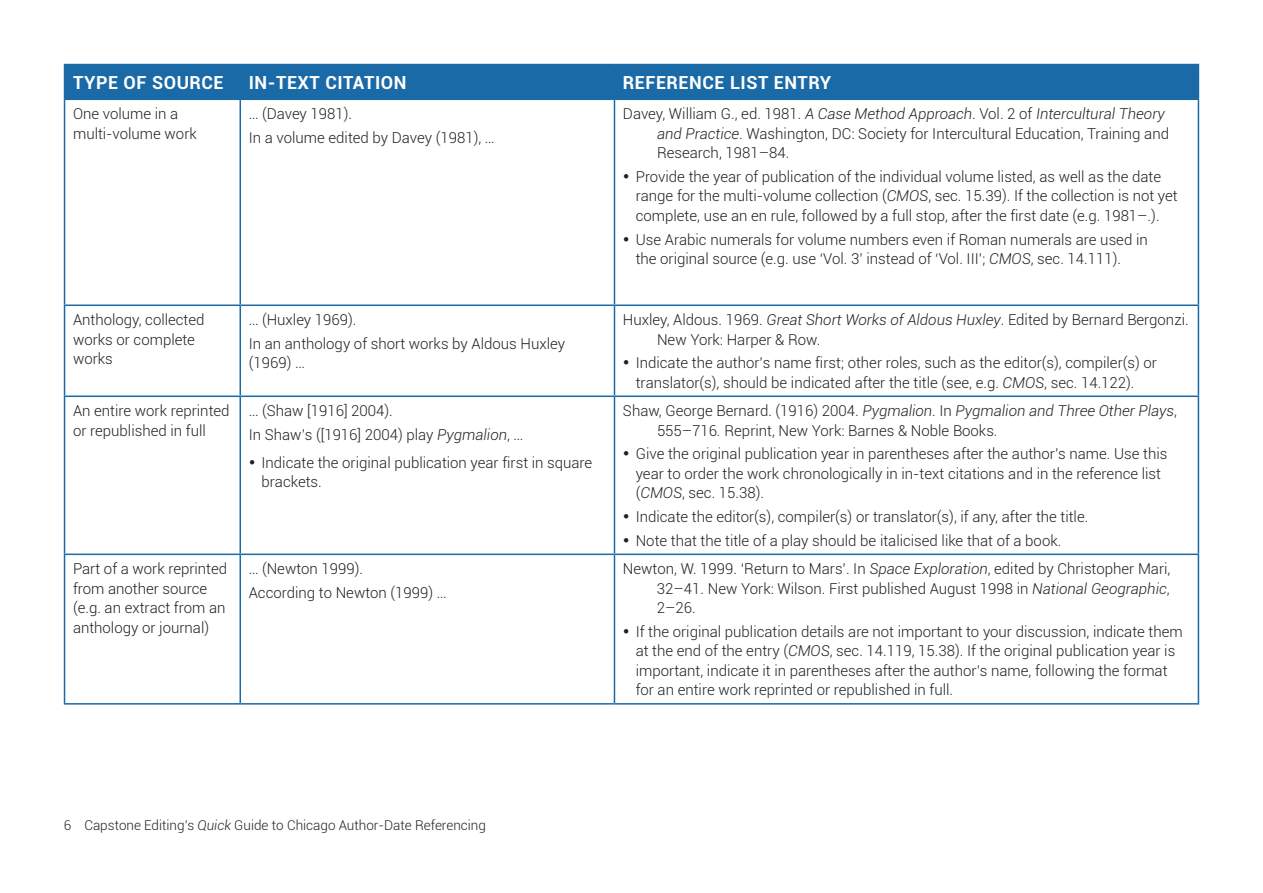
<style>
.page{position:relative;width:1263px;height:893px;background:#fff}
.page>*{position:absolute;margin:0;border:0;box-sizing:border-box;transform-origin:0 0}
.t1{font:700 18px "Roboto";letter-spacing:.03em;color:#fff}
.t2{font:300 15px/19.5px "Roboto";color:#231f20}
.t3{font:300 13.5px "Roboto";color:#231f20}
.s1{font-style:italic}
</style>
<div class="page">
<div style="left:65px;top:65px;width:1133px;height:34px;background:#1b6aa8"></div>
<hr style="left:64px;top:64px;width:176px;height:1px;background:#1b6aa8">
<hr style="left:64px;top:65px;width:1px;height:34px;background:#1b6aa8">
<hr style="left:240px;top:64px;width:374px;height:1px;background:#1b6aa8">
<hr style="left:614px;top:64px;width:585px;height:1px;background:#1b6aa8">
<hr style="left:1198px;top:65px;width:1px;height:34px;background:#1b6aa8">
<hr style="left:64px;top:99px;width:176px;height:1px;background:#1b6aa8">
<hr style="left:240px;top:99px;width:374px;height:1px;background:#1b6aa8">
<hr style="left:614px;top:99px;width:585px;height:1px;background:#1b6aa8">
<hr style="left:239px;top:100px;width:2px;height:204px;background:#1b6aa8">
<hr style="left:239px;top:306px;width:2px;height:89px;background:#1b6aa8">
<hr style="left:239px;top:397px;width:2px;height:157px;background:#1b6aa8">
<hr style="left:239px;top:555px;width:2px;height:148px;background:#1b6aa8">
<hr style="left:614px;top:100px;width:1px;height:204px;background:#1b6aa8">
<hr style="left:614px;top:306px;width:1px;height:89px;background:#1b6aa8">
<hr style="left:614px;top:397px;width:1px;height:157px;background:#1b6aa8">
<hr style="left:614px;top:555px;width:1px;height:148px;background:#1b6aa8">
<hr style="left:64px;top:100px;width:1px;height:204px;background:#1b6aa8">
<hr style="left:1198px;top:100px;width:1px;height:204px;background:#1b6aa8">
<hr style="left:64px;top:304px;width:176px;height:2px;background:#1b6aa8">
<hr style="left:64px;top:306px;width:1px;height:89px;background:#1b6aa8">
<hr style="left:240px;top:304px;width:374px;height:2px;background:#1b6aa8">
<hr style="left:614px;top:304px;width:585px;height:2px;background:#1b6aa8">
<hr style="left:1198px;top:306px;width:1px;height:89px;background:#1b6aa8">
<hr style="left:64px;top:395px;width:176px;height:2px;background:#1b6aa8">
<hr style="left:64px;top:397px;width:1px;height:157px;background:#1b6aa8">
<hr style="left:240px;top:395px;width:374px;height:2px;background:#1b6aa8">
<hr style="left:614px;top:395px;width:585px;height:2px;background:#1b6aa8">
<hr style="left:1198px;top:397px;width:1px;height:157px;background:#1b6aa8">
<hr style="left:64px;top:554px;width:176px;height:1px;background:#1b6aa8">
<hr style="left:64px;top:555px;width:1px;height:148px;background:#1b6aa8">
<hr style="left:240px;top:554px;width:374px;height:1px;background:#1b6aa8">
<hr style="left:614px;top:554px;width:585px;height:1px;background:#1b6aa8">
<hr style="left:1198px;top:555px;width:1px;height:148px;background:#1b6aa8">
<hr style="left:64px;top:703px;width:176px;height:2px;background:#1b6aa8">
<hr style="left:240px;top:703px;width:374px;height:2px;background:#1b6aa8">
<hr style="left:614px;top:703px;width:585px;height:2px;background:#1b6aa8">
<p class="t1" style="left:73px;top:70px;width:152px">TYPE OF SOURCE</p>
<p class="t1" style="left:249px;top:70px;width:159px">IN-TEXT CITATION</p>
<p class="t1" style="left:623px;top:70px;width:128px">REFERENCE LIST</p>
<p class="t1" style="left:774px;top:70px;width:59px">ENTRY</p>
<p class="t2" style="left:73px;top:103px;width:125px">One volume in a multi-volume work</p>
<p class="t2" style="left:249px;top:101px;width:247px;line-height:23.7px">… (Davey 1981).<br>In a volume edited by Davey (1981), …</p>
<p class="t2" style="left:657px;top:103px;width:514px;text-indent:-34px">Davey, William G., ed. 1981. <span class="s1">A Case Method Approach</span>. Vol. 2 of <span class="s1">Intercultural Theory and Practice</span>. Washington, DC: Society for Intercultural Education, Training and<br>Research, 1981–84.</p>
<p class="t2" style="left:636px;top:166px;width:543px;text-indent:-13px">• Provide the year of publication of the individual volume listed, as well as the date range for the multi-volume collection (<span class="s1">CMOS</span>, sec. 15.39). If the collection is not yet complete, use an en rule, followed by a full stop, after the first date (e.g. 1981–.).</p>
<p class="t2" style="left:636px;top:229px;width:513px;text-indent:-13px">• Use Arabic numerals for volume numbers even if Roman numerals are used in the original source (e.g. use ‘Vol. 3’ instead of ‘Vol. III’; <span class="s1">CMOS</span>, sec. 14.111).</p>
<p class="t2" style="left:73px;top:309px;width:133px">Anthology, collected works or complete works</p>
<p class="t2" style="left:249px;top:307px;width:318px;line-height:23.7px">… (Huxley 1969).<br>In an anthology of short works by Aldous Huxley</p>
<p class="t2" style="left:249px;top:353px;width:57px">(1969) …</p>
<p class="t2" style="left:73px;top:400px;width:158px">An entire work reprinted or republished in full</p>
<p class="t2" style="left:249px;top:398px;width:276px;line-height:23.7px">… (Shaw [1916] 2004).<br>In Shaw’s ([1916] 2004) play <span class="s1">Pygmalion</span>, …</p>
<p class="t2" style="left:261px;top:452px;width:332px;text-indent:-13px">• Indicate the original publication year first in square brackets.</p>
<p class="t2" style="left:657px;top:309px;width:533px;text-indent:-34px">Huxley, Aldous. 1969. <span class="s1">Great Short Works of Aldous Huxley</span>. Edited by Bernard Bergonzi.<br>New York: Harper &amp; Row.</p>
<p class="t2" style="left:636px;top:353px;width:523px;text-indent:-13px">• Indicate the author’s name first; other roles, such as the editor(s), compiler(s) or translator(s), should be indicated after the title (see, e.g. <span class="s1">CMOS</span>, sec. 14.122).</p>
<p class="t2" style="left:657px;top:400px;width:521px;text-indent:-34px">Shaw, George Bernard. (1916) 2004. <span class="s1">Pygmalion</span>. In <span class="s1">Pygmalion and Three Other Plays</span>,<br>555–716<span class="s1">.</span> Reprint, New York: Barnes &amp; Noble Books.</p>
<p class="t2" style="left:636px;top:444px;width:533px;text-indent:-13px">• Give the original publication year in parentheses after the author’s name. Use this year to order the work chronologically in in-text citations and in the reference list (<span class="s1">CMOS</span>, sec. 15.38).</p>
<p class="t2" style="left:623px;top:506px;width:467px">• Indicate the editor(s), compiler(s) or translator(s), if any, after the title.</p>
<p class="t2" style="left:623px;top:530px;width:440px">• Note that the title of a play should be italicised like that of a book.</p>
<p class="t2" style="left:73px;top:558px;width:156px">Part of a work reprinted from another source (e.g. an extract from an anthology or journal)</p>
<p class="t2" style="left:249px;top:556px;width:199px;line-height:23.7px">… (Newton 1999).<br>According to Newton (1999) …</p>
<p class="t2" style="left:657px;top:558px;width:515px;text-align:justify;text-indent:-34px">Newton, W. 1999. ‘Return to Mars’. In <span class="s1">Space Exploration</span>, edited by Christopher Mari, 32–41. New York: Wilson. First published August 1998 in <span class="s1">National Geographic</span>, 2–26.</p>
<p class="t2" style="left:636px;top:621px;width:548px;text-indent:-13px">• If the original publication details are not important to your discussion, indicate them at the end of the entry (<span class="s1">CMOS</span>, sec. 14.119, 15.38). If the original publication year is important, indicate it in parentheses after the author’s name, following the format for an entire work reprinted or republished in full.</p>
<p class="t3" style="left:64px;top:815px;width:424px">6 Capstone Editing’s <span class="s1">Quick</span> Guide to Chicago Author-Date Referencing</p>
</div>
